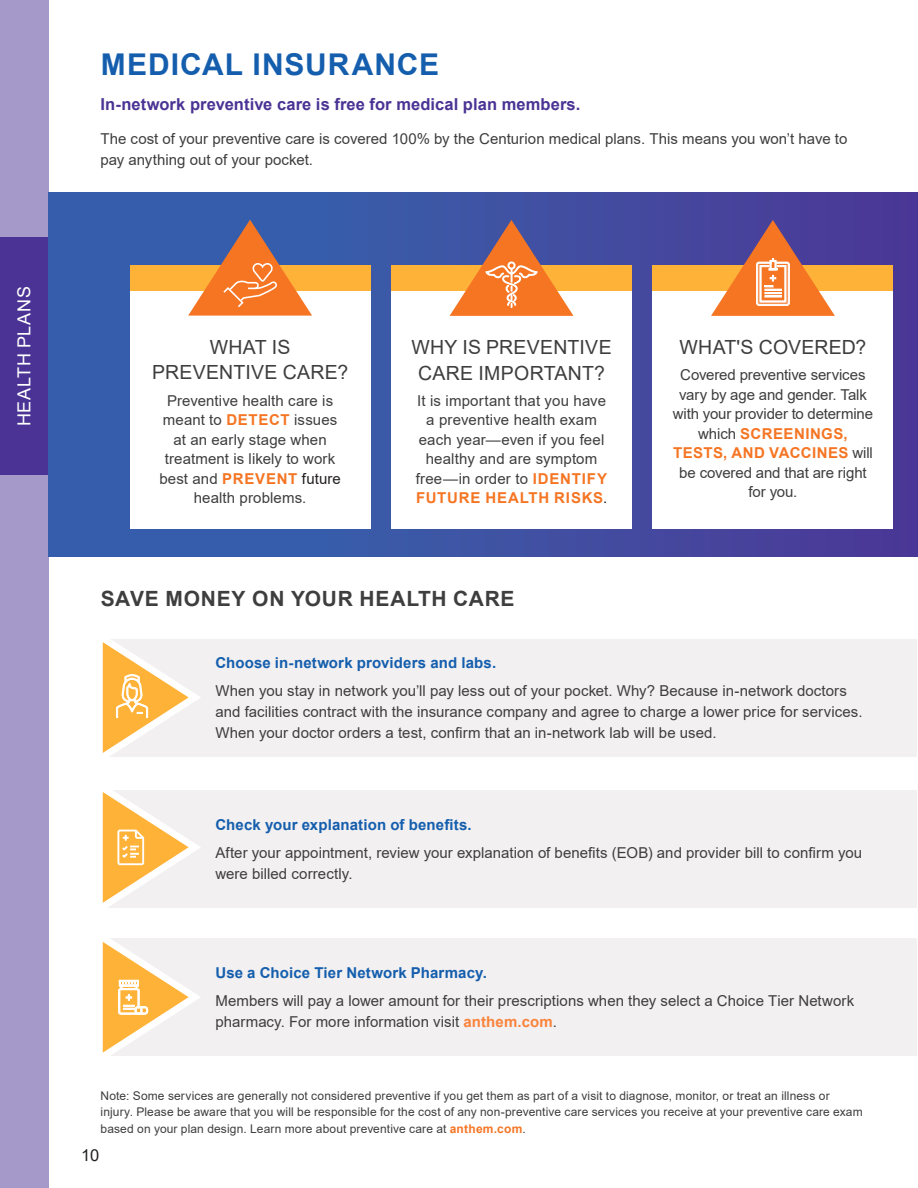
<style>
.page{position:relative;width:918px;height:1188px;background:#fff}
.page>*{position:absolute;margin:0;border:0;box-sizing:border-box;transform-origin:0 0}
.t1{font:700 30px "Arial";letter-spacing:.035em;color:#145ead}
.Subhead_on_Grey{font:700 21px "Arial";letter-spacing:.035em;color:#3e3e3f}
.Callout_Subhead{font:19.5px/25.5px "Arial";letter-spacing:.015em;color:#3e3e3f;text-align:center}
.Table_of_Contents_He{font:18px "Arial";letter-spacing:.04em;color:#fff}
.Intro_Sentence{font:700 16.5px "Arial";letter-spacing:.005em;color:#4a3394}
.t2{font:16.5px "Arial";color:#231f20}
.Body_Copy_on_Grey{font:15px/21px "Arial";letter-spacing:.005em;color:#3e3e3f}
.Callout_Body_Copy{font:15px/19.5px "Arial";letter-spacing:.005em;color:#3e3e3f;text-align:center}
.Body_Copy{font:15px/21px "Arial";color:#3e3e3f}
.Body_Copy-2{font:700 15px "Arial";letter-spacing:.01em;color:#145ead}
.Note{font:12px/16.5px "Arial";letter-spacing:.01em;color:#3e3e3f}
.s1{font-weight:700;color:#f57523}
.s2{color:#231f20}
.s3{font-weight:700;color:#fa833c}
</style>
<div class="page">
<div style="left:0;top:0;width:49px;height:1188px;background:#a499c9"></div>
<div style="left:0;top:238px;width:49px;height:237px;background:#4a3394"></div>
<div style="left:49px;top:192px;width:869px;height:365px;background:linear-gradient(to right,#3266af,#4b3b97)"></div>
<div style="left:391px;top:266px;width:241px;height:263px;background:#fff"></div>
<div style="left:391px;top:265px;width:241px;height:26px;background:#ffb238"></div>
<svg style="left:447px;top:216px;width:131px;height:100px"></svg>
<div style="left:130px;top:265px;width:241px;height:264px;background:#fff"></div>
<div style="left:130px;top:265px;width:241px;height:26px;background:#ffb238"></div>
<svg style="left:186px;top:215px;width:130px;height:101px;background:#ab7b69"></svg>
<div style="left:653px;top:266px;width:240px;height:263px;background:#fff"></div>
<div style="left:653px;top:265px;width:240px;height:26px;background:#ffb238"></div>
<svg style="left:709px;top:216px;width:130px;height:100px"></svg>
<div style="left:101px;top:639px;width:815px;height:117px;background:#f2f0f1"></div>
<div style="left:101px;top:938px;width:815px;height:118px;background:#f2f0f1"></div>
<div style="left:101px;top:790px;width:815px;height:118px;background:#f2f0f1"></div>
<svg style="left:101px;top:639px;width:113px;height:417px"></svg>
<p class="Table_of_Contents_He" style="left:12px;top:426px;width:142px;rotate:-90deg">HEALTH PLANS</p>
<p class="t1" style="left:101px;top:44px;width:340px">MEDICAL INSURANCE</p>
<p class="Intro_Sentence" style="left:100px;top:92px;width:482px">In-network preventive care is free for medical plan members.</p>
<p class="Body_Copy" style="left:100px;top:128px;width:748px">The cost of your preventive care is covered 100% by the Centurion medical plans. This means you won’t have to pay anything out of your pocket.</p>
<p class="Callout_Subhead" style="left:152px;top:334px;width:198px">WHAT IS<br>PREVENTIVE CARE?</p>
<p class="Callout_Body_Copy" style="left:159px;top:390px;width:183px">Preventive health care is meant to <span class="s1">DETECT</span> issues at an early stage when treatment is likely to work best and <span class="s1">PREVENT</span> <span class="s2">future </span>health problems.</p>
<p class="Callout_Subhead" style="left:411px;top:334px;width:202px">WHY IS PREVENTIVE<br>CARE IMPORTANT?</p>
<p class="Callout_Body_Copy" style="left:416px;top:391px;width:193px">It is important that you have a preventive health exam each year—even if you feel healthy and are symptom free—in order to <span class="s1">IDENTIFY<br>FUTURE HEALTH RISKS</span><span class="s2">.</span></p>
<p class="Subhead_on_Grey" style="left:101px;top:584px;width:415px">SAVE MONEY ON YOUR HEALTH CARE</p>
<p class="Callout_Subhead" style="left:679px;top:334px;width:188px">WHAT'S COVERED?</p>
<p class="Callout_Body_Copy" style="left:673px;top:365px;width:202px">Covered preventive services vary by age and gender. Talk with your provider to determine which <span class="s1">SCREENINGS,<br>TESTS, AND VACCINES</span> will be covered and that are right for you.</p>
<p class="Body_Copy-2" style="left:215px;top:652px;width:282px">Choose in-network providers and labs.</p>
<p class="Body_Copy_on_Grey" style="left:215px;top:680px;width:649px">When you stay in network you’ll pay less out of your pocket. Why? Because in-network doctors and facilities contract with the insurance company and agree to charge a lower price for services.<br>When your doctor orders a test, confirm that an in-network lab will be used.</p>
<p class="Body_Copy-2" style="left:215px;top:814px;width:258px">Check your explanation of benefits.</p>
<p class="Body_Copy_on_Grey" style="left:215px;top:842px;width:648px">After your appointment, review your explanation of benefits (EOB) and provider bill to confirm you were billed correctly.</p>
<p class="Body_Copy-2" style="left:215px;top:962px;width:273px">Use a Choice Tier Network Pharmacy.</p>
<p class="Body_Copy_on_Grey" style="left:215px;top:990px;width:640px">Members will pay a lower amount for their prescriptions when they select a Choice Tier Network pharmacy. For more information visit <span class="s3">anthem.com</span>.</p>
<p class="Note" style="left:101px;top:1087px;width:764px">Note: Some services are generally not considered preventive if you get them as part of a visit to diagnose, monitor, or treat an illness or injury. Please be aware that you will be responsible for the cost of any non-preventive care services you receive at your preventive care exam based on your plan design. Learn more about preventive care at <span class="s1">anthem.com</span>.</p>
<p class="t2" style="left:81px;top:1144px;width:20px">10</p>
</div>
